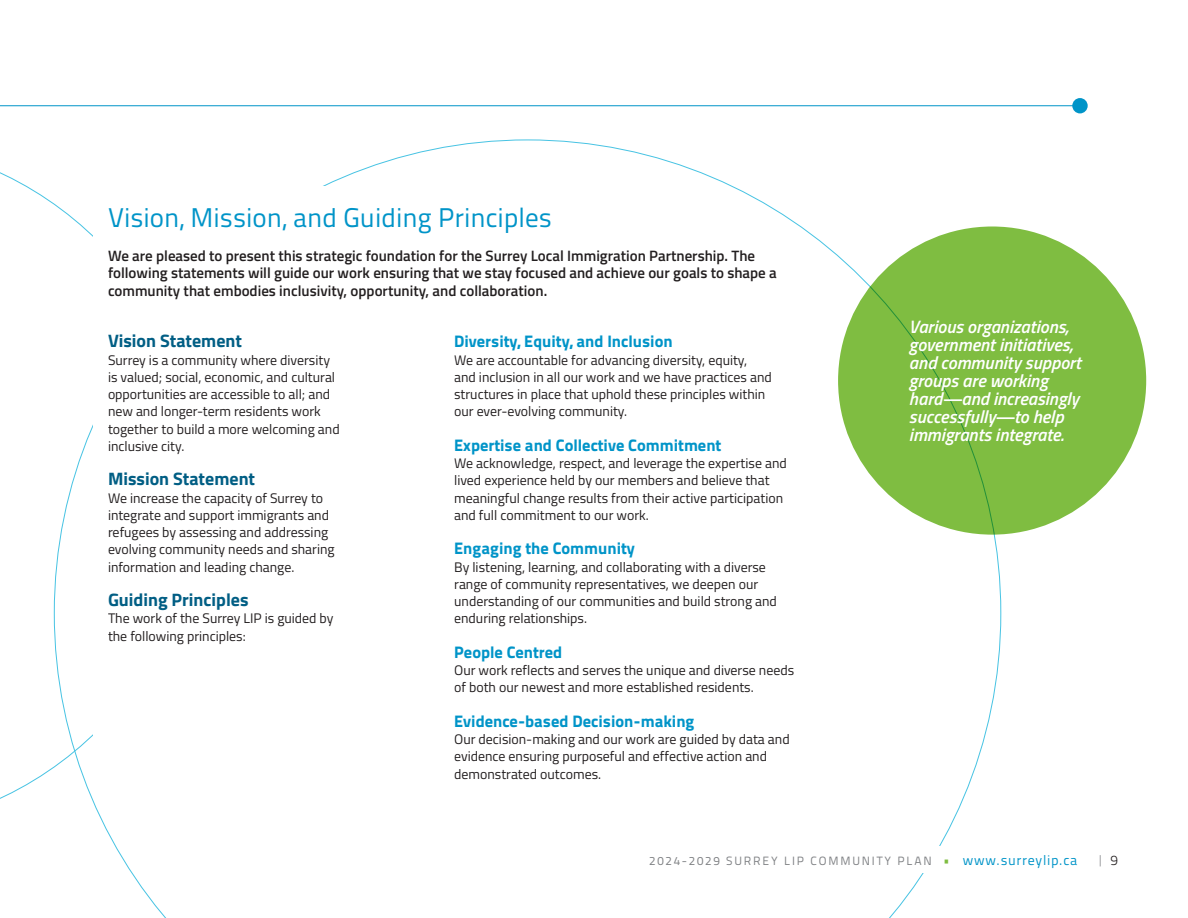
<style>
.page{position:relative;width:1188px;height:918px;background:#fff}
.page>*{position:absolute;margin:0;border:0;box-sizing:border-box;transform-origin:0 0}
.headline{font:27px "Titillium Text 25 L 400 wt";color:#0094c8}
.Call_out{font:italic 600 18px/18px "Titillium Web";color:#fff}
.Sub_Subhead_bold_black{font:700 18px "Titillium Web";color:#015e84}
.priorities{font:16.5px "Titillium Text 25 L 999 wt";color:#0094c8}
._1st_paragraph{font:600 15px/17.2px "Titillium Web";color:#231f20}
.t1{font:13.8px/17.2px "Titillium Web";color:#231f20}
.t2{font:13.8px "Titillium Text 25 L 250 wt";color:#939598}
.t3{font:12px "Titillium Text 25 L 400 wt";letter-spacing:.15em;color:#808285}
.s1{font-size:13.8px;color:#7fbd41}
.s2{font-size:13.8px;color:#0094c8}
.s3{color:#231f20}
</style>
<div class="page">
<hr style="left:0;top:105px;width:1076px;height:1px;background:#0094c8">
<div style="left:1072px;top:98px;width:16px;height:15px;background:#0094c8;border-radius:50%"></div>
<div style="left:838px;top:227px;width:308px;height:308px;background:#7fbd41;border-radius:50%"></div>
<p class="headline" style="left:108px;top:197px;width:446px">Vision, Mission, and Guiding Principles</p>
<p class="_1st_paragraph" style="left:108px;top:246px;width:670px">We are pleased to present this strategic foundation for the Surrey Local Immigration Partnership. The following statements will guide our work ensuring that we stay focused and achieve our goals to shape a community that embodies inclusivity, opportunity, and collaboration.</p>
<p class="priorities" style="left:454px;top:329px;width:220px">Diversity, Equity, and Inclusion</p>
<p class="t1" style="left:454px;top:350px;width:319px">We are accountable for advancing diversity, equity, and inclusion in all our work and we have practices and structures in place that uphold these principles within our ever-evolving community.</p>
<p class="priorities" style="left:454px;top:432px;width:269px">Expertise and Collective Commitment</p>
<p class="t1" style="left:454px;top:454px;width:334px">We acknowledge, respect, and leverage the expertise and lived experience held by our members and believe that meaningful change results from their active participation and full commitment to our work.</p>
<p class="priorities" style="left:454px;top:536px;width:182px">Engaging the Community</p>
<p class="t1" style="left:454px;top:557px;width:324px">By listening, learning, and collaborating with a diverse range of community representatives, we deepen our understanding of our communities and build strong and enduring relationships.</p>
<p class="priorities" style="left:454px;top:639px;width:110px">People Centred</p>
<p class="t1" style="left:454px;top:661px;width:341px">Our work reflects and serves the unique and diverse needs of both our newest and more established residents.</p>
<p class="priorities" style="left:454px;top:708px;width:242px">Evidence-based Decision-making</p>
<p class="t1" style="left:454px;top:730px;width:337px">Our decision-making and our work are guided by data and evidence ensuring purposeful and effective action and demonstrated outcomes.</p>
<p class="Sub_Subhead_bold_black" style="left:108px;top:327px;width:136px">Vision Statement</p>
<p class="t1" style="left:108px;top:350px;width:233px">Surrey is a community where diversity is valued; social, economic, and cultural opportunities are accessible to all; and new and longer-term residents work together to build a more welcoming and inclusive city.</p>
<p class="Sub_Subhead_bold_black" style="left:108px;top:465px;width:149px">Mission Statement</p>
<p class="t1" style="left:108px;top:488px;width:228px">We increase the capacity of Surrey to integrate and support immigrants and refugees by assessing and addressing evolving community needs and sharing information and leading change.</p>
<p class="Sub_Subhead_bold_black" style="left:108px;top:586px;width:142px">Guiding Principles</p>
<p class="t1" style="left:108px;top:609px;width:227px">The work of the Surrey LIP is guided by the following principles:</p>
<p class="Call_out" style="left:909px;top:317px;width:174px">Various organizations, government initiatives, and community support groups are working hard—and increasingly successfully—to help immigrants integrate.</p>
<p class="t3" style="left:649px;top:852px;width:430px">2024-2029 SURREY LIP COMMUNITY PLAN <span class="s1">•</span> <span class="s2">www.surreylip.ca</span></p>
<p class="t2" style="left:1097px;top:850px;width:23px">| <span class="s3">9</span></p>
</div>
